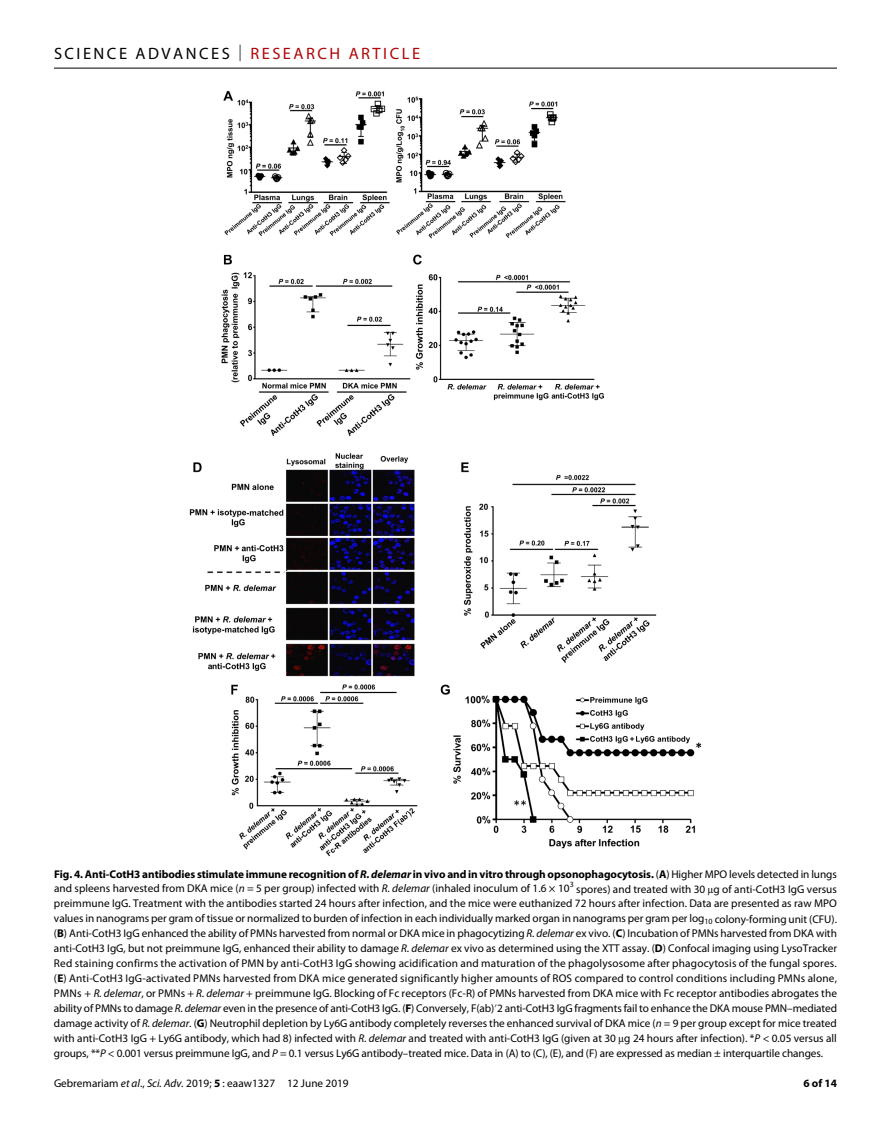
<style>
.page{position:relative;width:891px;height:1134px;background:#fff}
.page>*{position:absolute;margin:0;border:0;box-sizing:border-box;transform-origin:0 0}
.t1{font:16.5px "Myriad Pro";letter-spacing:.15em;color:#000}
.t2{font:11.25px/15px "Myriad Pro";letter-spacing:-.01em;color:#000;text-align:justify}
.t3{font:700 11.25px "Myriad Pro";color:#000}
.s1{font-weight:300}
.s2{color:#b10508}
.s3{font-weight:700}
.s4{font-weight:700;font-style:italic}
.s5{font-style:italic}
.s6{font-family:"STIX General"}
</style>
<div class="page">
<hr style="left:54px;top:68px;width:783px;height:1px;background:#000">
<img style="left:190px;top:91px;width:511px;height:765px">
<h1 class="t1" style="left:54px;top:40px;width:368px">SCIENCE ADVANCES <span class="s1">|</span> <span class="s2">RESEARCH ARTICLE</span></h1>
<p class="t2" style="left:54px;top:866px;width:785px"><span class="s3">Fig. 4. Anti-CotH3 antibodies stimulate immune recognition of</span> <span class="s4">R. delemar</span> <span class="s3">in vivo and in vitro through opsonophagocytosis.</span> (<span class="s3">A</span>) Higher MPO levels detected in lungs and spleens harvested from DKA mice (<span class="s5">n</span> = 5 per group) infected with <span class="s5">R. delemar</span> (inhaled inoculum of 1.6 × 10<sup>3</sup> spores) and treated with 30 g of anti-CotH3 IgG versus preimmune IgG. Treatment with the antibodies started 24 hours after infection, and the mice were euthanized 72 hours after infection. Data are presented as raw MPO values in nanograms per gram of tissue or normalized to burden of infection in each individually marked organ in nanograms per gram per log<sub>10</sub> colony-forming unit (CFU). (<span class="s3">B</span>) Anti-CotH3 IgG enhanced the ability of PMNs harvested from normal or DKA mice in phagocytizing <span class="s5">R. delemar</span> ex vivo. (<span class="s3">C</span>) Incubation of PMNs harvested from DKA with anti-CotH3 IgG, but not preimmune IgG, enhanced their ability to damage <span class="s5">R. delemar</span> ex vivo as determined using the XTT assay. (<span class="s3">D</span>) Confocal imaging using LysoTracker Red staining confirms the activation of PMN by anti-CotH3 IgG showing acidification and maturation of the phagolysosome after phagocytosis of the fungal spores. (<span class="s3">E</span>) Anti-CotH3 IgG-activated PMNs harvested from DKA mice generated significantly higher amounts of ROS compared to control conditions including PMNs alone, PMNs + <span class="s5">R. delemar</span>, or PMNs + <span class="s5">R. delemar</span> + preimmune IgG. Blocking of Fc receptors (Fc-R) of PMNs harvested from DKA mice with Fc receptor antibodies abrogates the ability of PMNs to damage <span class="s5">R. delemar</span> even in the presence of anti-CotH3 IgG. (<span class="s3">F</span>) Conversely, F(ab)<span class="s6">′</span>2 anti-CotH3 IgG fragments fail to enhance the DKA mouse PMN–mediated damage activity of <span class="s5">R. delemar</span>. (<span class="s3">G</span>) Neutrophil depletion by Ly6G antibody completely reverses the enhanced survival of DKA mice (<span class="s5">n</span> = 9 per group except for mice treated with anti-CotH3 IgG + Ly6G antibody, which had 8) infected with <span class="s5">R. delemar</span> and treated with anti-CotH3 IgG (given at 30 g 24 hours after infection). *<span class="s5">P</span> &lt; 0.05 versus all groups, **<span class="s5">P</span> &lt; 0.001 versus preimmune IgG, and <span class="s5">P</span> = 0.1 versus Ly6G antibody–treated mice. Data in (A) to (C), (E), and (F) are expressed as median ± interquartile changes.</p>
<p class="t2" style="left:54px;top:1076px;width:296px">Gebremariam <span class="s5">et al</span>., <span class="s5">Sci. Adv.</span> 2019; <span class="s3">5</span> : eaaw1327 12 June 2019</p>
<p class="t3" style="left:803px;top:1074px;width:35px">6 of 14</p>
</div>
